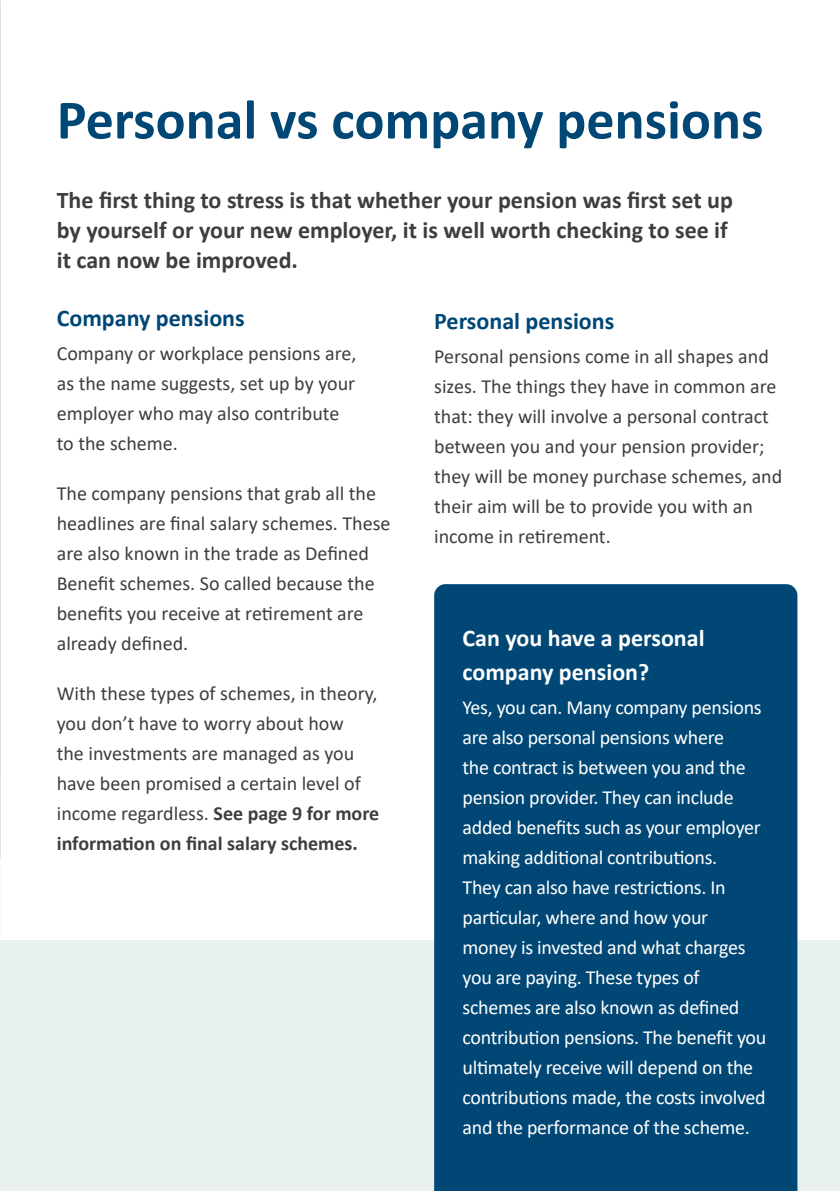
<style>
.page{position:relative;width:840px;height:1191px;background:#fff}
.page>*{position:absolute;margin:0;border:0;box-sizing:border-box;transform-origin:0 0}
.t1{font:700 56px "Calibri";color:#004775}
.t2{font:700 24px/30px "Calibri";color:#3e3e3e}
.t3{font:700 24px/34px "Calibri";color:#fff}
.t4{font:700 24px "Calibri";color:#004775}
.t5{font:20px/30px "Calibri";color:#3e3e3e}
.t6{font:20px/30px "Calibri";letter-spacing:-.015em;color:#fff}
.s1{font-weight:700}
</style>
<div class="page">
<div style="left:0;top:940px;width:839px;height:251px;background:#e8f0f0"></div>
<div style="left:434px;top:584px;width:363px;height:607px;background:#004775"></div>
<h1 class="t1" style="left:57px;top:80px;width:707px">Personal vs company pensions</h1>
<p class="t2" style="left:57px;top:185px;width:677px">The first thing to stress is that whether your pension was first set up by yourself or your new employer, it is well worth checking to see if it can now be improved.</p>
<p class="t4" style="left:57px;top:301px;width:189px">Company pensions</p>
<p class="t5" style="left:57px;top:337px;width:301px">Company or workplace pensions are, as the name suggests, set up by your employer who may also contribute to the scheme.</p>
<p class="t5" style="left:57px;top:477px;width:335px">The company pensions that grab all the headlines are final salary schemes. These are also known in the trade as Defined Benefit schemes. So called because the benefits you receive at retirement are already defined.</p>
<p class="t5" style="left:57px;top:677px;width:324px">With these types of schemes, in theory, you don’t have to worry about how<br>the investments are managed as you have been promised a certain level of income regardless. <span class="s1">See page 9 for more information on final salary schemes.</span></p>
<p class="t4" style="left:434px;top:304px;width:181px">Personal pensions</p>
<p class="t5" style="left:434px;top:340px;width:349px">Personal pensions come in all shapes and sizes. The things they have in common are that: they will involve a personal contract between you and your pension provider; they will be money purchase schemes, and their aim will be to provide you with an income in retirement.</p>
<p class="t3" style="left:462px;top:621px;width:243px">Can you have a personal company pension?</p>
<p class="t6" style="left:462px;top:692px;width:305px">Yes, you can. Many company pensions are also personal pensions where<br>the contract is between you and the pension provider. They can include added benefits such as your employer making additional contributions.<br>They can also have restrictions. In particular, where and how your money is invested and what charges you are paying. These types of schemes are also known as defined contribution pensions. The benefit you ultimately receive will depend on the contributions made, the costs involved and the performance of the scheme.</p>
</div>
